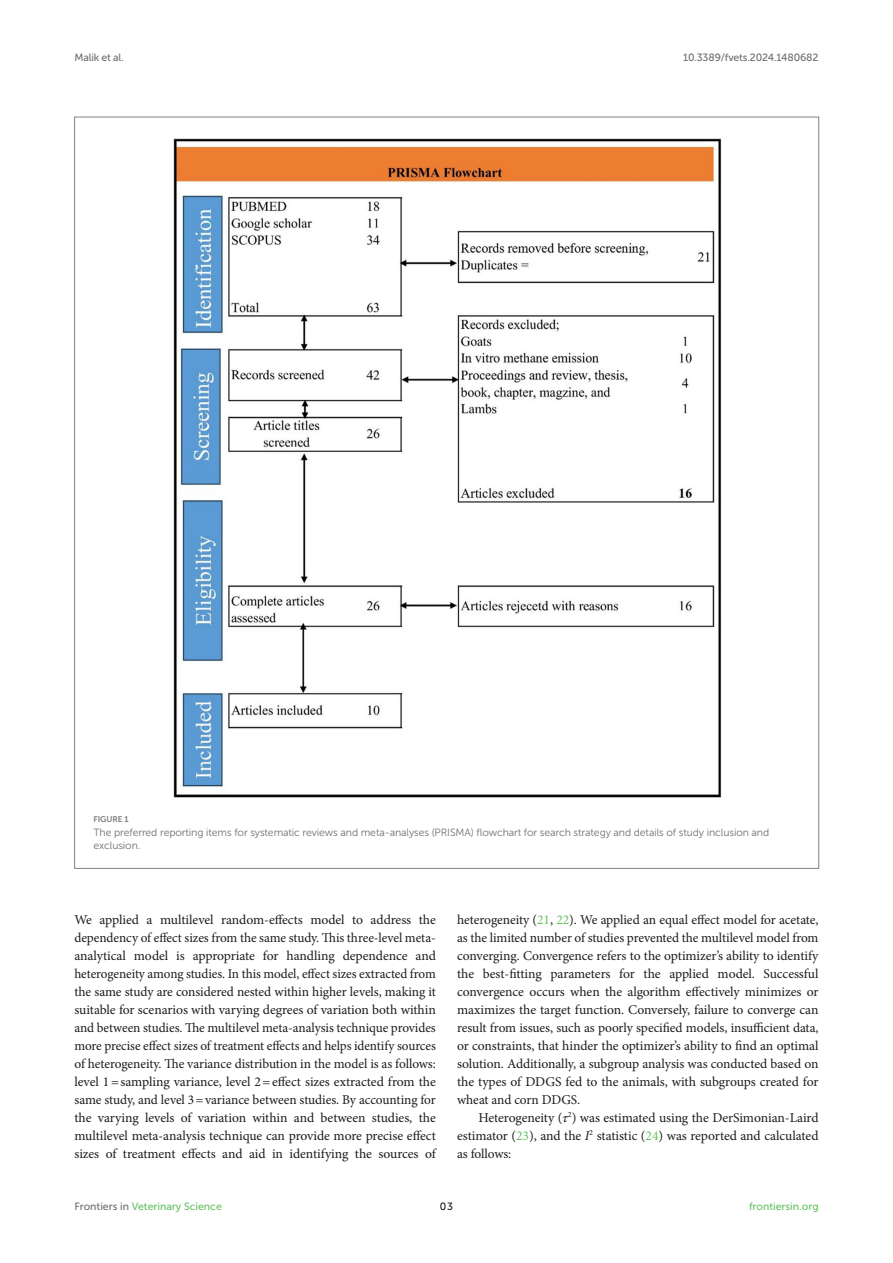
<style>
.page{position:relative;width:893px;height:1263px;background:#fff}
.page>*{position:absolute;margin:0;border:0;box-sizing:border-box;transform-origin:0 0}
.TEXT{font:13.5px/18px "Minion Pro";letter-spacing:-.005em;color:#1b1c1b;text-align:justify}
.FIG_LEG{font:10.5px/13.5px "Museo Sans 300";letter-spacing:-.01em;color:#706f70}
.t1{font:10.5px "Museo Sans 500";color:#65c161}
.t2{font:10.5px "Museo Sans 500";letter-spacing:-.015em;color:#706f70}
.t3{font:10.5px "Museo Sans 500";color:#1b1c1b}
.FIG_HD{font:8.25px "Museo Sans 700";letter-spacing:-.01em;color:#7e7f7f}
.s1{color:#65c161}
.s2{font-family:"STIX General";font-style:italic}
.s3{font-style:italic}
.s4{color:#706f70}
</style>
<div class="page">
<img style="left:173px;top:138px;width:549px;height:660px">
<p class="t2" style="left:74px;top:51px;width:51px">Malik et al.</p>
<p class="t2" style="left:683px;top:51px;width:137px">10.3389/fvets.2024.1480682</p>
<p class="FIG_HD" style="left:94px;top:815px;width:37px">FIGURE 1</p>
<p class="FIG_LEG" style="left:94px;top:826px;width:677px">The preferred reporting items for systematic reviews and meta-analyses (PRISMA) flowchart for search strategy and details of study inclusion and exclusion.</p>
<p class="TEXT" style="left:74px;top:911px;width:363px">We applied a multilevel random-effects model to address the dependency of effect sizes from the same study. This three-level meta&shy;analytical model is appropriate for handling dependence and heterogeneity among studies. In this model, effect sizes extracted from the same study are considered nested within higher levels, making it suitable for scenarios with varying degrees of variation both within and between studies. The multilevel meta-analysis technique provides more precise effect sizes of treatment effects and helps identify sources of heterogeneity. The variance distribution in the model is as follows: level 1=sampling variance, level 2=effect sizes extracted from the same study, and level 3=variance between studies. By accounting for the varying levels of variation within and between studies, the multilevel meta-analysis technique can provide more precise effect sizes of treatment effects and aid in identifying the sources of</p>
<p class="TEXT" style="left:457px;top:911px;width:363px">heterogeneity (<span class="s1">21</span>, <span class="s1">22</span>). We applied an equal effect model for acetate, as the limited number of studies prevented the multilevel model from converging. Convergence refers to the optimizer’s ability to identify the best-fitting parameters for the applied model. Successful convergence occurs when the algorithm effectively minimizes or maximizes the target function. Conversely, failure to converge can result from issues, such as poorly specified models, insufficient data, or constraints, that hinder the optimizer’s ability to find an optimal solution. Additionally, a subgroup analysis was conducted based on the types of DDGS fed to the animals, with subgroups created for wheat and corn DDGS.</p>
<p class="TEXT" style="left:457px;top:1109px;width:363px;text-indent:21px">Heterogeneity (<span class="s2">τ</span><sup>2</sup>) was estimated using the DerSimonian-Laird estimator (<span class="s1">23</span>), and the <span class="s3">I</span><sup>2</sup> statistic (<span class="s1">24</span>) was reported and calculated as follows:</p>
<p class="t1" style="left:74px;top:1200px;width:149px"><span class="s4">Frontiers in</span> Veterinary Science</p>
<p class="t3" style="left:440px;top:1200px;width:15px">03</p>
<p class="t1" style="left:749px;top:1200px;width:71px">frontiersin.org</p>
</div>
